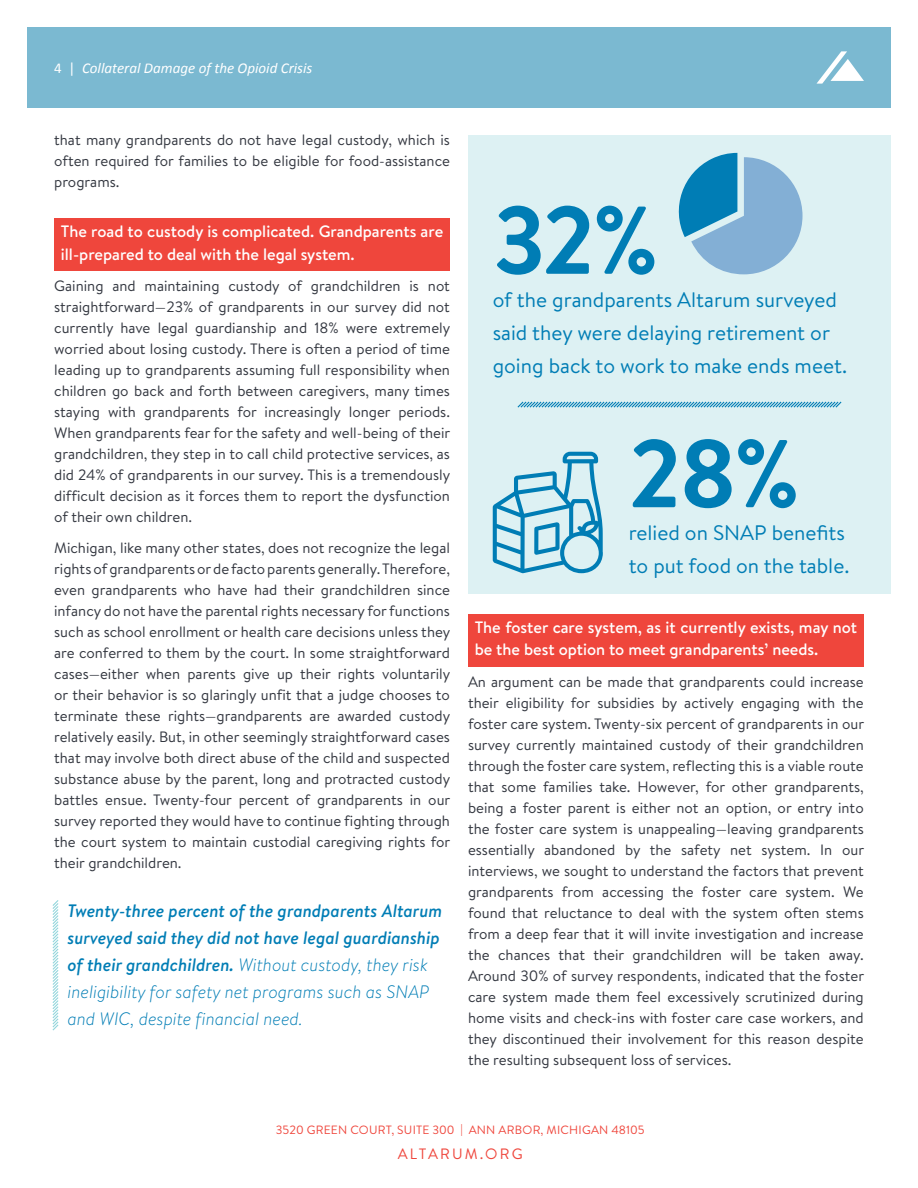
<style>
.page{position:relative;width:918px;height:1188px;background:#fff}
.page>*{position:absolute;margin:0;border:0;box-sizing:border-box;transform-origin:0 0}
.t1{font:700 96px "Brandon Text";color:#007db5}
.t2{font:21px/33px "Brandon Text";color:#007db5}
.t3{font:italic 500 18px/27px "Brandon Text";color:#007db5}
.t4{font:500 16.5px/22.5px "Brandon Text";color:#fff}
.t5{font:15px/21px "Brandon Text";color:#333740;text-align:justify}
.t6{font:italic 15px "Calibri";color:#fff}
.t7{font:15px "Brandon Text";letter-spacing:.145em;color:#ef463c}
.t8{font:12px "Brandon Text";letter-spacing:.02em;color:#ef463c}
.s1{font-style:normal}
.s2{font-weight:300}
</style>
<div class="page">
<div style="left:27px;top:27px;width:864px;height:81px;background:#7bb9d1"></div>
<svg style="left:816px;top:51px;width:48px;height:33px"></svg>
<div style="left:54px;top:219px;width:396px;height:52px;background:#ef463c"></div>
<div style="left:468px;top:614px;width:396px;height:53px;background:#ef463c"></div>
<div style="left:468px;top:135px;width:423px;height:459px;background:#ddf1f3"></div>
<svg style="left:678px;top:153px;width:125px;height:121px"></svg>
<svg style="left:493px;top:452px;width:110px;height:121px"></svg>
<svg style="left:517px;top:401px;width:325px;height:7px"></svg>
<svg style="left:52px;top:900px;width:7px;height:131px"></svg>
<p class="t6" style="left:54px;top:58px;width:260px"><span class="s1">4 |</span> Collateral Damage of the Opioid Crisis</p>
<p class="t5" style="left:54px;top:129px;width:397px">that many grandparents do not have legal custody, which is often required for families to be eligible for food-assistance programs.</p>
<p class="t4" style="left:61px;top:220px;width:384px">The road to custody is complicated. Grandparents are ill-prepared to deal with the legal system.</p>
<p class="t5" style="left:54px;top:275px;width:398px">Gaining and maintaining custody of grandchildren is not straightforward—23% of grandparents in our survey did not currently have legal guardianship and 18% were extremely worried about losing custody. There is often a period of time leading up to grandparents assuming full responsibility when children go back and forth between caregivers, many times staying with grandparents for increasingly longer periods.<br>When grandparents fear for the safety and well-being of their grandchildren, they step in to call child protective services, as did 24% of grandparents in our survey. This is a tremendously difficult decision as it forces them to report the dysfunction of their own children.</p>
<p class="t5" style="left:54px;top:537px;width:398px">Michigan, like many other states, does not recognize the legal rights of grandparents or de facto parents generally. Therefore, even grandparents who have had their grandchildren since infancy do not have the parental rights necessary for functions such as school enrollment or health care decisions unless they are conferred to them by the court. In some straightforward cases—either when parents give up their rights voluntarily or their behavior is so glaringly unfit that a judge chooses to terminate these rights—grandparents are awarded custody relatively easily. But, in other seemingly straightforward cases that may involve both direct abuse of the child and suspected substance abuse by the parent, long and protracted custody battles ensue. Twenty-four percent of grandparents in our survey reported they would have to continue fighting through the court system to maintain custodial caregiving rights for their grandchildren.</p>
<p class="t3" style="left:68px;top:897px;width:376px">Twenty-three percent of the grandparents Altarum surveyed said they did not have legal guardianship of their grandchildren. <span class="s2">Without custody, they risk ineligibility for safety net programs such as SNAP and WIC, despite financial need.</span></p>
<h1 class="t1" style="left:493px;top:174px;width:168px">32%</h1>
<h2 class="t2" style="left:493px;top:282px;width:356px">of the grandparents Altarum surveyed said they were delaying retirement or going back to work to make ends meet.</h2>
<h1 class="t1" style="left:629px;top:407px;width:173px">28%</h1>
<h2 class="t2" style="left:629px;top:516px;width:218px">relied on SNAP benefits</h2>
<h2 class="t2" style="left:629px;top:549px;width:222px">to put food on the table.</h2>
<p class="t4" style="left:475px;top:615px;width:384px">The foster care system, as it currently exists, may not be the best option to meet grandparents’ needs.</p>
<p class="t5" style="left:468px;top:670px;width:398px">An argument can be made that grandparents could increase their eligibility for subsidies by actively engaging with the foster care system. Twenty-six percent of grandparents in our survey currently maintained custody of their grandchildren through the foster care system, reflecting this is a viable route that some families take. However, for other grandparents, being a foster parent is either not an option, or entry into the foster care system is unappealing—leaving grandparents essentially abandoned by the safety net system. In our interviews, we sought to understand the factors that prevent grandparents from accessing the foster care system. We found that reluctance to deal with the system often stems from a deep fear that it will invite investigation and increase the chances that their grandchildren will be taken away.<br>Around 30% of survey respondents, indicated that the foster care system made them feel excessively scrutinized during home visits and check-ins with foster care case workers, and they discontinued their involvement for this reason despite the resulting subsequent loss of services.</p>
<p class="t8" style="left:276px;top:1121px;width:370px">3520 GREEN COURT, SUITE 300 | ANN ARBOR, MICHIGAN 48105</p>
<p class="t7" style="left:398px;top:1143px;width:127px">ALTARUM.ORG</p>
</div>
